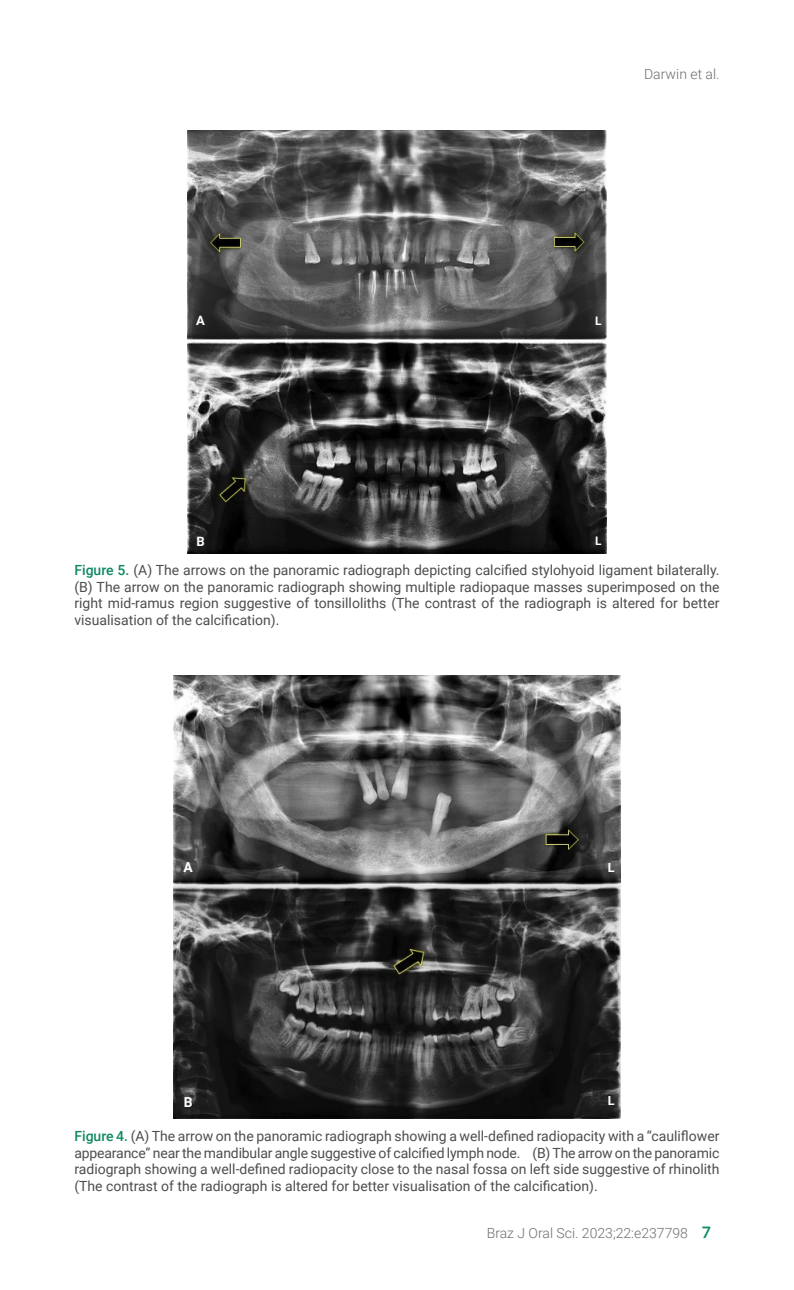
<style>
.page{position:relative;width:794px;height:1290px;background:#fff}
.page>*{position:absolute;margin:0;border:0;box-sizing:border-box;transform-origin:0 0}
.t1{font:700 15.75px "Lato";color:#0f8963}
.t2{font:14px/16.6px "Roboto";color:#4d4d4f;text-align:justify}
.t3{font:300 14px "Roboto";color:#6d6e71}
.t4{font:700 13.83px "Roboto";color:#fff}
.t5{font:700 13.12px "Roboto";color:#fff}
.t6{font:700 12.6px "Roboto";color:#fff}
.t7{font:700 11.9px "Roboto";color:#fff}
.s1{font-weight:500;color:#0f8963}
</style>
<div class="page">
<img style="left:174px;top:675px;width:446px;height:443px">
<img style="left:187px;top:130px;width:420px;height:424px">
<p class="t5" style="left:196px;top:311px;width:10px">A</p>
<p class="t5" style="left:196px;top:532px;width:10px">B</p>
<p class="t3" style="left:644px;top:64px;width:77px">Darwin et al.</p>
<p class="t7" style="left:595px;top:313px;width:8px">L</p>
<p class="t7" style="left:595px;top:533px;width:8px">L</p>
<p class="t2" style="left:74px;top:561px;width:646px"><span class="s1">Figure 5.</span> (A) The arrows on the panoramic radiograph depicting calcified stylohyoid ligament bilaterally. (B) The arrow on the panoramic radiograph showing multiple radiopaque masses superimposed on the right mid-ramus region suggestive of tonsilloliths (The contrast of the radiograph is altered for better visualisation of the calcification).</p>
<p class="t4" style="left:184px;top:857px;width:11px">A</p>
<p class="t4" style="left:184px;top:1092px;width:10px">B</p>
<p class="t6" style="left:608px;top:858px;width:8px">L</p>
<p class="t6" style="left:608px;top:1092px;width:8px">L</p>
<p class="t2" style="left:74px;top:1127px;width:646px"><span class="s1">Figure 4.</span> (A) The arrow on the panoramic radiograph showing a well-defined radiopacity with a “cauliflower appearance” near the mandibular angle suggestive of calcified lymph node. (B) The arrow on the panoramic radiograph showing a well-defined radiopacity close to the nasal fossa on left side suggestive of rhinolith (The contrast of the radiograph is altered for better visualisation of the calcification).</p>
<p class="t3" style="left:487px;top:1223px;width:203px">Braz J Oral Sci. 2023;22:e237798</p>
<p class="t1" style="left:701px;top:1221px;width:11px">7</p>
</div>
